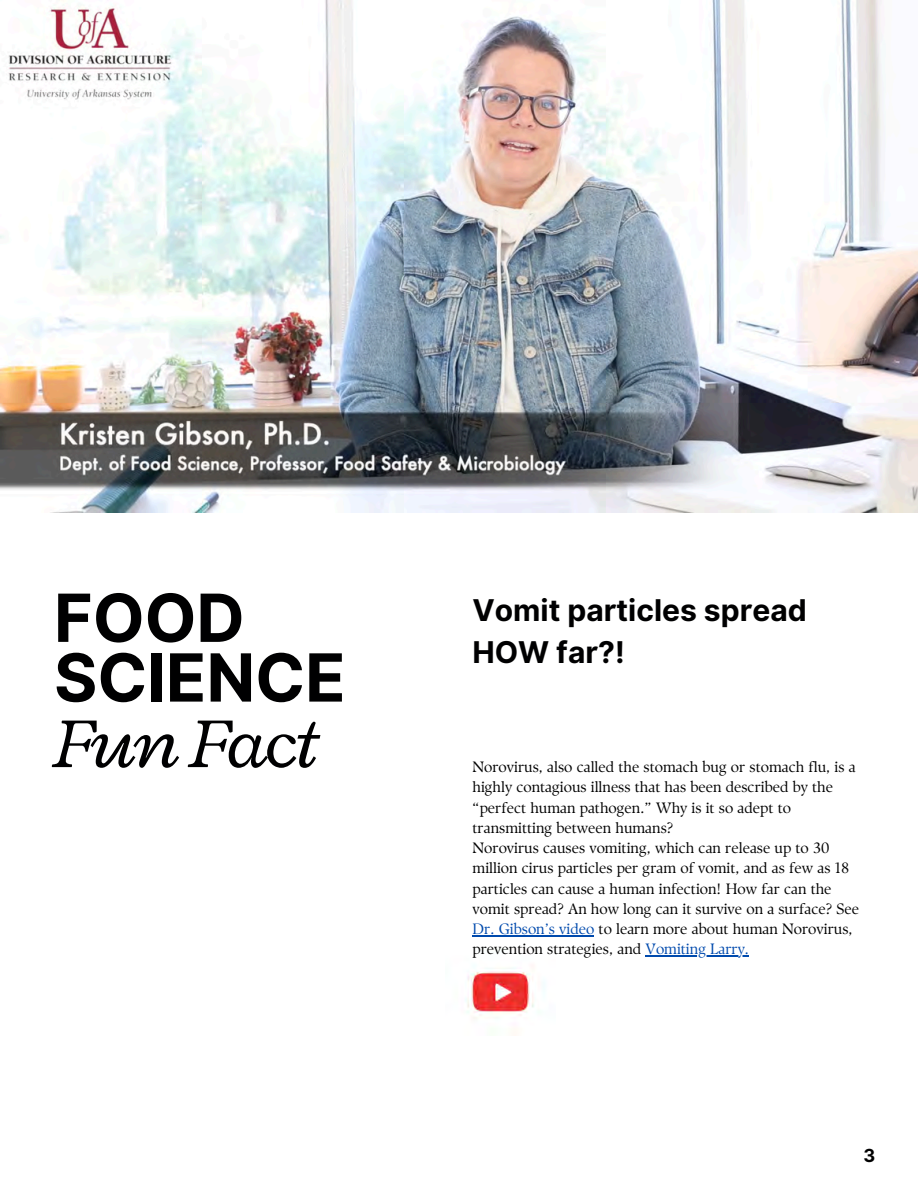
<style>
.page{position:relative;width:918px;height:1188px;background:#fff}
.page>*{position:absolute;margin:0;border:0;box-sizing:border-box;transform-origin:0 0}
.t1{font:italic 75.3px "Radley";letter-spacing:-.04em;color:#000001}
.t2{font:700 66.3px/59.7px "Inter";color:#000001}
.t3{font:700 30px/41.7px "Inter";color:#000001}
.t4{font:700 18px "Inter";color:#000001}
.t5{font:15px/20.2px "TY Serif D";color:#000001}
.s1{color:#004aad}
</style>
<div class="page">
<img style="left:0;top:0;width:918px;height:513px">
<img style="left:465px;top:968px;width:80px;height:51px">
<hr style="left:472px;top:935px;width:122px;height:1px;background:#004aad">
<hr style="left:645px;top:956px;width:104px;height:1px;background:#004aad">
<h2 class="t2" style="left:54px;top:588px;width:293px">FOOD<br>SCIENCE</h2>
<p class="t1" style="left:54px;top:695px;width:266px">Fun Fact</p>
<h3 class="t3" style="left:472px;top:590px;width:336px">Vomit particles spread<br>HOW far?!</h3>
<p class="t5" style="left:472px;top:757px;width:388px">Norovirus, also called the stomach bug or stomach flu, is a highly contagious illness that has been described by the “perfect human pathogen.” Why is it so adept to transmitting between humans?<br>Norovirus causes vomiting, which can release up to 30 million cirus particles per gram of vomit, and as few as 18 particles can cause a human infection! How far can the vomit spread? An how long can it survive on a surface? See <span class="s1">Dr. Gibson’s video</span> to learn more about human Norovirus, prevention strategies, and <span class="s1">Vomiting Larry.</span></p>
<p class="t4" style="left:863px;top:1145px;width:13px">3</p>
</div>
